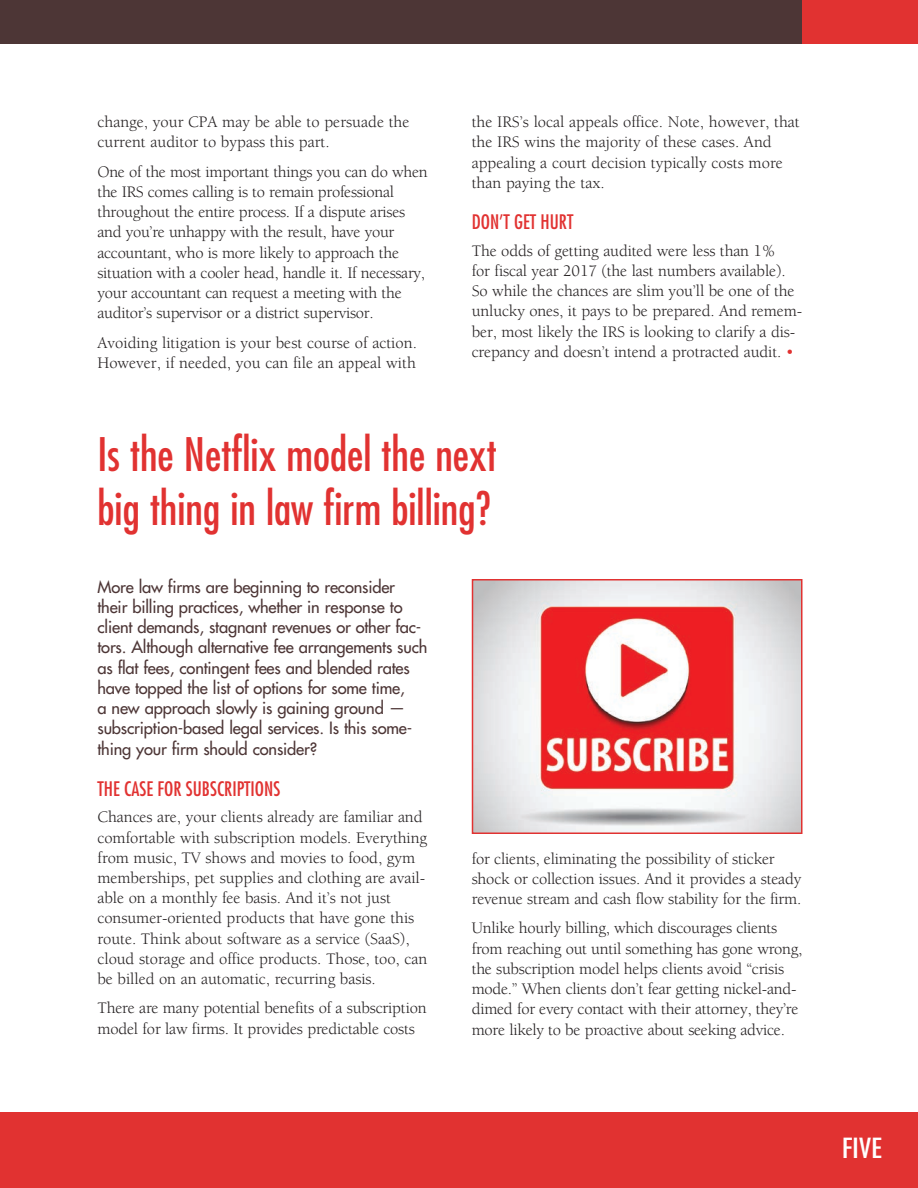
<style>
.page{position:relative;width:918px;height:1188px;background:#fff}
.page>*{position:absolute;margin:0;border:0;box-sizing:border-box;transform-origin:0 0}
.t1{font:condensed 45px/54px "Futura Std";color:#e13231}
.t2{font:condensed 27px "Futura Std";color:#fff;scale:1.15 1}
.t3{font:condensed 19.5px "Futura Std";color:#e13231}
.t4{font:16.5px/20.2px "Berkeley Std";letter-spacing:-.01em;color:#231f20}
.t5{font:500 16.5px/20.2px "Futura Std";letter-spacing:-.01em;color:#4d3636}
.s1{color:#e13231}
</style>
<div class="page">
<div style="left:0;top:1112px;width:918px;height:76px;background:#e13231"></div>
<div style="left:0;top:0;width:918px;height:44px;background:#4d3636"></div>
<div style="left:802px;top:0;width:116px;height:44px;background:#e13231"></div>
<img style="left:475px;top:582px;width:324px;height:249px">
<div style="left:472px;top:579px;width:330px;height:255px;border:2px solid #e13231"></div>
<p class="t4" style="left:98px;top:112px;width:314px">change, your CPA may be able to persuade the current auditor to bypass this part.</p>
<p class="t4" style="left:98px;top:162px;width:332px">One of the most important things you can do when the IRS comes calling is to remain professional throughout the entire process. If a dispute arises and you’re unhappy with the result, have your accountant, who is more likely to approach the situation with a cooler head, handle it. If necessary, your accountant can request a meeting with the auditor’s supervisor or a district supervisor.</p>
<p class="t4" style="left:98px;top:333px;width:321px">Avoiding litigation is your best course of action.<br>However, if needed, you can file an appeal with</p>
<p class="t4" style="left:472px;top:112px;width:330px">the IRS’s local appeals office. Note, however, that the IRS wins the majority of these cases. And appealing a court decision typically costs more than paying the tax.</p>
<p class="t3" style="left:472px;top:210px;width:103px">DON’T GET HURT</p>
<p class="t4" style="left:472px;top:241px;width:332px">The odds of getting audited were less than 1%<br>for fiscal year 2017 (the last numbers available).<br>So while the chances are slim you’ll be one of the unlucky ones, it pays to be prepared. And remem&shy;ber, most likely the IRS is looking to clarify a dis&shy;crepancy and doesn’t intend a protracted audit. <span class="s1">•</span></p>
<h1 class="t1" style="left:98px;top:427px;width:401px">Is the Netflix model the next big thing in law firm billing?</h1>
<p class="t5" style="left:98px;top:576px;width:331px">More law firms are beginning to reconsider their billing practices, whether in response to client demands, stagnant revenues or other fac&shy;tors. Although alternative fee arrangements such as flat fees, contingent fees and blended rates have topped the list of options for some time,<br>a new approach slowly is gaining ground — subscription-based legal services. Is this some&shy;thing your firm should consider?</p>
<p class="t3" style="left:98px;top:777px;width:184px">THE CASE FOR SUBSCRIPTIONS</p>
<p class="t4" style="left:98px;top:807px;width:331px">Chances are, your clients already are familiar and comfortable with subscription models. Everything from music, TV shows and movies to food, gym memberships, pet supplies and clothing are avail&shy;able on a monthly fee basis. And it’s not just consumer-oriented products that have gone this route. Think about software as a service (SaaS), cloud storage and office products. Those, too, can be billed on an automatic, recurring basis.</p>
<p class="t4" style="left:98px;top:998px;width:331px">There are many potential benefits of a subscription model for law firms. It provides predictable costs</p>
<p class="t4" style="left:472px;top:849px;width:331px">for clients, eliminating the possibility of sticker shock or collection issues. And it provides a steady revenue stream and cash flow stability for the firm.</p>
<p class="t4" style="left:472px;top:918px;width:332px">Unlike hourly billing, which discourages clients from reaching out until something has gone wrong, the subscription model helps clients avoid “crisis mode.” When clients don’t fear getting nickel-and&shy;dimed for every contact with their attorney, they’re more likely to be proactive about seeking advice.</p>
<h2 class="t2" style="left:842px;top:1132px;width:37px">FIVE</h2>
</div>
